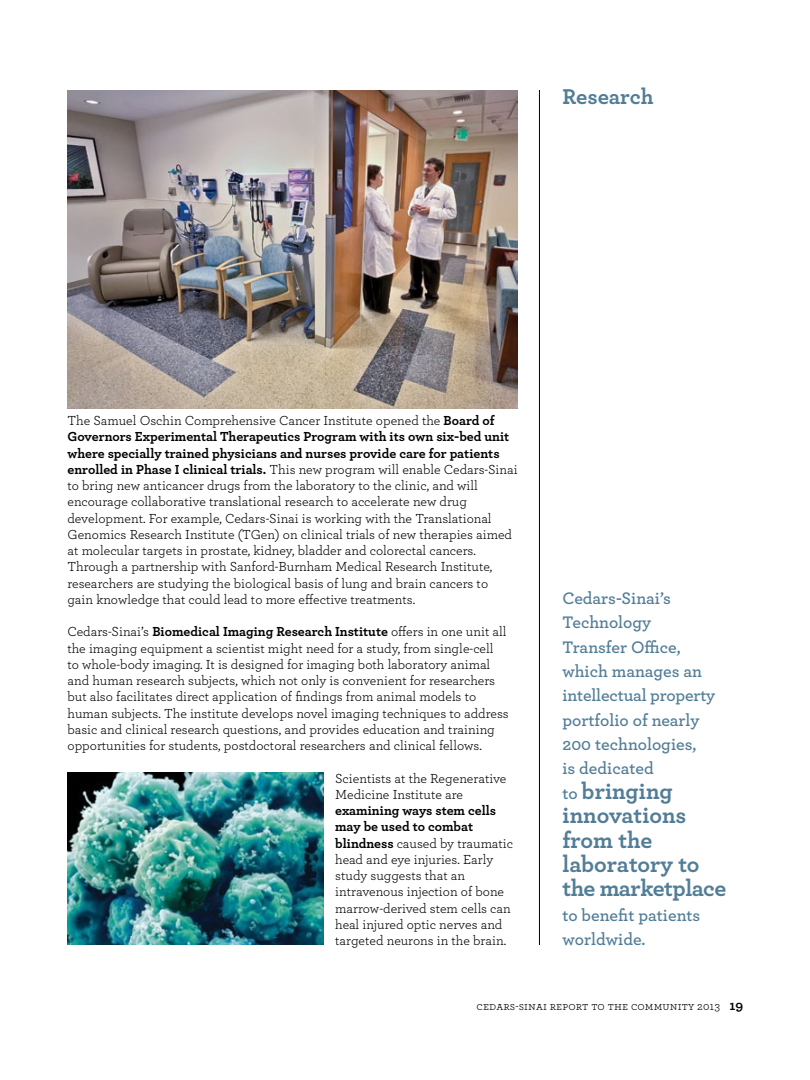
<style>
.page{position:relative;width:810px;height:1080px;background:#fff}
.page>*{position:absolute;margin:0;border:0;box-sizing:border-box;transform-origin:0 0}
.t1{font:700 23.75px/24.4px "Archer";letter-spacing:-.005em;color:#527d97}
.t2{font:700 22.5px "Archer";color:#527d97}
.t3{font:600 17.5px/24.4px "Archer";color:#527d97}
.t4{font:13.75px/16.2px "Archer";color:#000}
.t5{font:11.88px "Archer";letter-spacing:.01em;color:#000}
.s1{font-weight:700}
.s2{font-weight:600;font-size:17.5px}
.s3{font-weight:700;font-size:13.75px}
</style>
<div class="page">
<hr style="left:539px;top:90px;width:1px;height:855px;background:#000">
<img style="left:68px;top:90px;width:449px;height:319px">
<img style="left:68px;top:773px;width:256px;height:172px">
<h2 class="t2" style="left:562px;top:79px;width:93px">Research</h2>
<p class="t4" style="left:68px;top:412px;width:452px">The Samuel Oschin Comprehensive Cancer Institute opened the <span class="s1">Board of Governors Experimental Therapeutics Program with its own six-bed unit where specially trained physicians and nurses provide care for patients enrolled in Phase I clinical trials.</span> This new program will enable Cedars-Sinai to bring new anticancer drugs from the laboratory to the clinic, and will encourage collaborative translational research to accelerate new drug development. For example, Cedars-Sinai is working with the Translational Genomics Research Institute (TGen) on clinical trials of new therapies aimed at molecular targets in prostate, kidney, bladder and colorectal cancers.<br>Through a partnership with Sanford-Burnham Medical Research Institute, researchers are studying the biological basis of lung and brain cancers to<br>gain knowledge that could lead to more effective treatments.</p>
<p class="t4" style="left:68px;top:623px;width:443px">Cedars-Sinai’s <span class="s1">Biomedical Imaging Research Institute</span> offers in one unit all the imaging equipment a scientist might need for a study, from single-cell<br>to whole-body imaging. It is designed for imaging both laboratory animal and human research subjects, which not only is convenient for researchers but also facilitates direct application of findings from animal models to human subjects. The institute develops novel imaging techniques to address basic and clinical research questions, and provides education and training opportunities for students, postdoctoral researchers and clinical fellows.</p>
<p class="t4" style="left:335px;top:769px;width:173px">Scientists at the Regenerative<br>Medicine Institute are</p>
<p class="t4" style="left:335px;top:802px;width:179px"><span class="s1">examining ways stem cells may be used to combat blindness</span> caused by traumatic head and eye injuries. Early study suggests that an intravenous injection of bone marrow-derived stem cells can heal injured optic nerves and targeted neurons in the brain.</p>
<p class="t3" style="left:562px;top:585px;width:154px">Cedars-Sinai’s<br>Technology<br>Transfer Office, which manages an intellectual property portfolio of nearly<br>200 technologies,<br>is dedicated</p>
<h1 class="t1" style="left:562px;top:777px;width:165px"><span class="s2">to</span> bringing innovations from the laboratory to the marketplace</h1>
<p class="t3" style="left:562px;top:902px;width:139px">to benefit patients worldwide.</p>
<p class="t5" style="left:477px;top:998px;width:268px">CEDARS-SINAI REPORT TO THE COMMUNITY 2013 <span class="s3">19</span></p>
</div>
